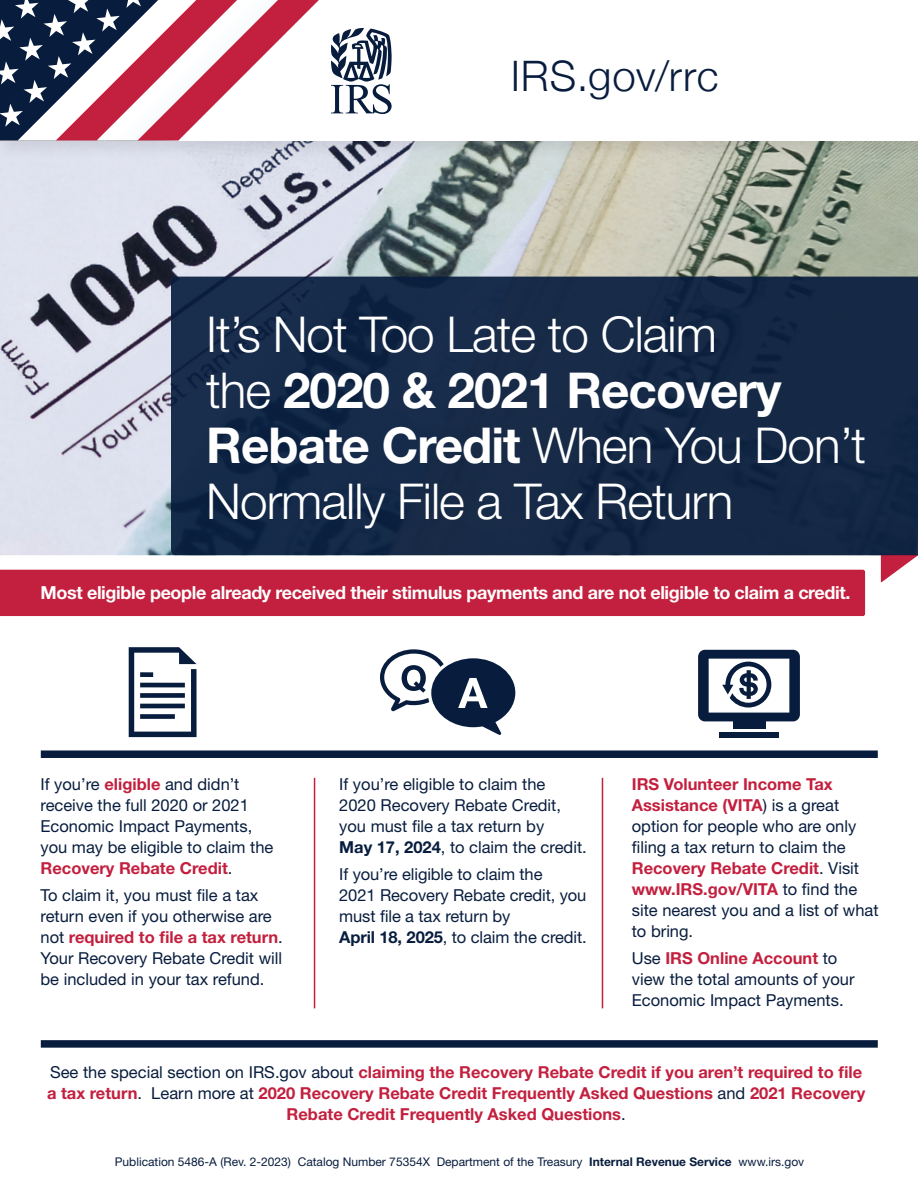
<style>
.page{position:relative;width:918px;height:1188px;background:#fff}
.page>*{position:absolute;margin:0;border:0;box-sizing:border-box;transform-origin:0 0}
.t1{font:300 49.5px/55.5px "Helvetica Neue LT Std";letter-spacing:-.02em;color:#fff}
.t2{font:300 42px "Helvetica Neue";letter-spacing:.02em;color:#081d3e}
.t3{font:700 18px "Helvetica Neue LT Std";letter-spacing:-.02em;color:#fff}
.t4{font:16.5px/21px "Helvetica Neue LT Std";color:#081d3e}
.t5{font:700 16.5px/21px "Helvetica Neue LT Std";color:#c31f3e;text-align:center}
.t6{font:12px "Helvetica Neue LT Std";color:#081d3e}
.s1{font-weight:700}
.s2{font-weight:700;color:#c31f3e}
.s3{font-weight:400;color:#081d3e}
</style>
<div class="page">
<div style="left:0;top:570px;width:865px;height:46px;background:#c31f3e"></div>
<img style="left:0;top:161px;width:918px;height:394px">
<div style="left:41px;top:1040px;width:837px;height:8px;background:#081d3e"></div>
<svg style="left:881px;top:555px;width:37px;height:27px"></svg>
<div style="left:41px;top:750px;width:837px;height:8px;background:#081d3e"></div>
<svg style="left:171px;top:277px;width:747px;height:278px;background:#142846"></svg>
<hr style="left:314px;top:778px;width:1px;height:230px;background:#c31f3e">
<hr style="left:602px;top:778px;width:1px;height:230px;background:#c31f3e">
<svg style="left:129px;top:647px;width:68px;height:90px"></svg>
<div style="left:697px;top:648px;width:104px;height:75px;background:#081d3e;border-radius:8px"></div>
<div style="left:695px;top:647px;width:108px;height:77px;border:3px solid #fff;border-radius:8px"></div>
<div style="left:709px;top:659px;width:80px;height:54px;background:#fff;border:2px solid #fff"></div>
<div style="left:733px;top:721px;width:32px;height:8px;background:#081d3e"></div>
<div style="left:719px;top:732px;width:60px;height:6px;background:#081d3e"></div>
<svg style="left:722px;top:662px;width:49px;height:46px"></svg>
<div style="left:0;top:0;width:918px;height:161px;background:#231f20;opacity:.1"></div>
<div style="left:0;top:0;width:918px;height:140px;background:#fff"></div>
<svg style="left:0;top:0;width:319px;height:140px"></svg>
<svg style="left:331px;top:28px;width:61px;height:86px"></svg>
<svg style="left:380px;top:649px;width:135px;height:86px"></svg>
<h2 class="t2" style="left:511px;top:42px;width:209px">IRS.gov/rrc</h2>
<h1 class="t1" style="left:206px;top:306px;width:661px">It’s Not Too Late to Claim<br>the <span class="s1">2020 &amp; 2021 Recovery<br>Rebate Credit</span> When You Don’t<br>Normally File a Tax Return</h1>
<h2 class="t3" style="left:40px;top:582px;width:812px">Most eligible people already received their stimulus payments and are not eligible to claim a credit.</h2>
<p class="t4" style="left:40px;top:773px;width:234px">If you’re <span class="s2">eligible</span> and didn’t receive the full 2020 or 2021<br>Economic Impact Payments, you may be eligible to claim the<br><span class="s2">Recovery Rebate Credit</span>.</p>
<p class="t4" style="left:40px;top:885px;width:244px">To claim it, you must file a tax return even if you otherwise are not <span class="s2">required to file a tax return</span>.<br>Your Recovery Rebate Credit will be included in your tax refund.</p>
<p class="t4" style="left:339px;top:773px;width:249px">If you’re eligible to claim the<br>2020 Recovery Rebate Credit, you must file a tax return by<br><span class="s1">May 17, 2024</span>, to claim the credit.</p>
<p class="t4" style="left:339px;top:864px;width:249px">If you’re eligible to claim the<br>2021 Recovery Rebate credit, you must file a tax return by<br><span class="s1">April 18, 2025</span>, to claim the credit.</p>
<p class="t4" style="left:632px;top:773px;width:248px"><span class="s2">IRS Volunteer Income Tax<br>Assistance (VITA</span>) is a great option for people who are only filing a tax return to claim the<br><span class="s2">Recovery Rebate Credit</span>. Visit <span class="s2">www.IRS.gov/VITA</span> to find the site nearest you and a list of what to bring.</p>
<p class="t4" style="left:632px;top:948px;width:224px">Use <span class="s2">IRS Online Account</span> to view the total amounts of your<br>Economic Impact Payments.</p>
<p class="t5" style="left:47px;top:1061px;width:820px"><span class="s3">See the special section on IRS.gov about</span> claiming the Recovery Rebate Credit if you aren’t required to file a tax return<span class="s3">. Learn more at</span> 2020 Recovery Rebate Credit Frequently Asked Questions <span class="s3">and</span> 2021 Recovery<br>Rebate Credit Frequently Asked Questions<span class="s3">.</span></p>
<p class="t6" style="left:115px;top:1154px;width:317px">Publication 5486-A (Rev. 2-2023) Catalog Number 75354X</p>
<p class="t6" style="left:437px;top:1154px;width:369px">Department of the Treasury <span class="s1">Internal Revenue Service</span> www.irs.gov</p>
</div>
